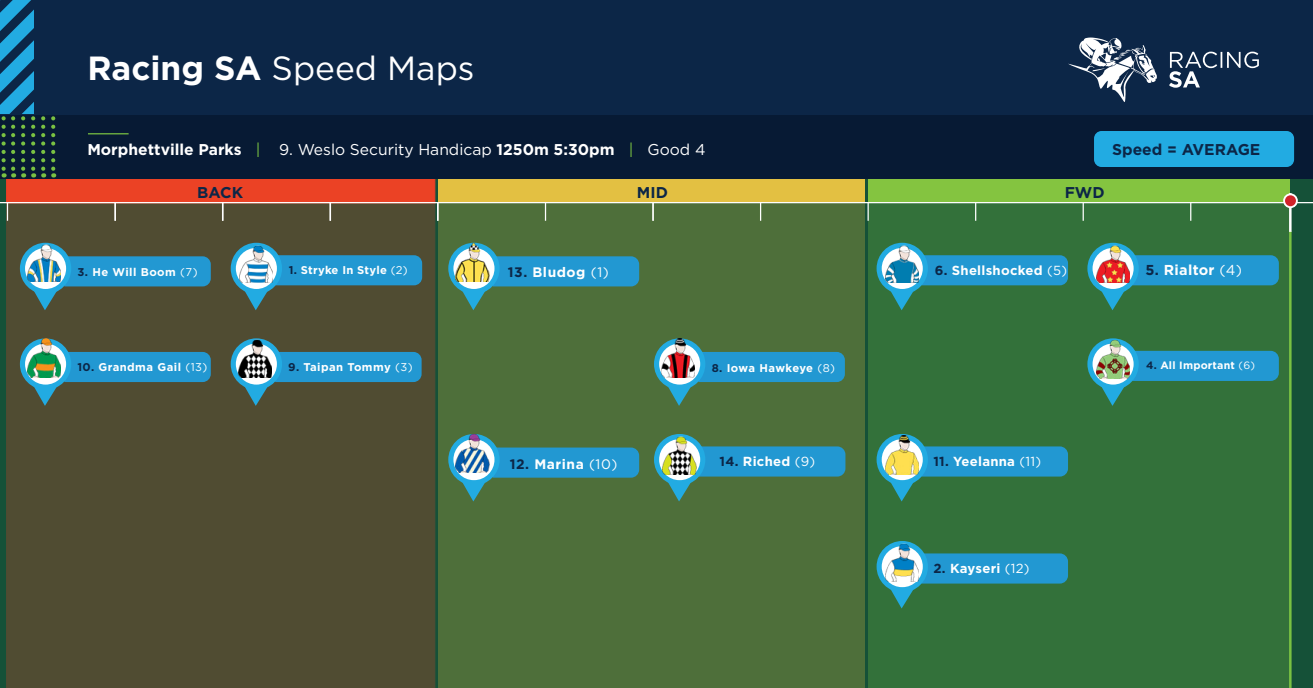
<style>
.page{position:relative;width:1313px;height:688px;background:#fff}
.page>*{position:absolute;margin:0;border:0;box-sizing:border-box;transform-origin:0 0}
.t1{font:33.5px "Gotham HTF";color:#fff}
.t2{font:700 15.62px "Gotham HTF";color:#fff}
.t3{font:700 15.62px "Gotham HTF";color:#0c2647}
.t4{font:700 14.38px "Gotham HTF";letter-spacing:.02em;color:#fff}
.t5{font:700 13.75px "Gotham HTF";letter-spacing:.04em;color:#fff}
.t6{font:700 13.12px "Gotham HTF";letter-spacing:.02em;color:#fff}
.t7{font:700 11.25px "Gotham HTF";letter-spacing:.04em;color:#fff}
.t8{font:700 11.25px "Gotham HTF";letter-spacing:.02em;color:#fff}
.t9{font:700 10.62px "Gotham HTF";letter-spacing:.02em;color:#fff}
.s1{font-weight:700}
.s2{font-weight:400;color:#79c142}
.s3{font-weight:400}
.s4{color:#0c2647}
.s5{font-family:"Gotham";font-weight:400}
</style>
<div class="page">
<div style="left:0;top:149px;width:1312px;height:539px;background:#155138"></div>
<div style="left:6px;top:203px;width:429px;height:485px;background:#504c32"></div>
<div style="left:6px;top:178px;width:429px;height:25px;background:#eb4225;border:1px solid #eb3e26"></div>
<div style="left:438px;top:178px;width:426px;height:25px;background:#e3c042"></div>
<div style="left:868px;top:178px;width:422px;height:25px;background:#84c440"></div>
<div style="left:438px;top:203px;width:426px;height:485px;background:#4e6f3a"></div>
<div style="left:868px;top:200px;width:422px;height:488px;background:#33713a"></div>
<div style="left:0;top:0;width:1312px;height:178px;background:#0c2647"></div>
<hr style="left:0;top:202px;width:1312px;height:1px;background:#fff">
<div style="left:0;top:115px;width:1312px;height:63px;background:#071a34"></div>
<svg style="left:545px;top:203px;width:1px;height:18px"></svg>
<hr style="left:88px;top:133px;width:41px;height:1px;background:#79c142">
<svg style="left:1169px;top:52px;width:89px;height:36px"></svg>
<svg style="left:1068px;top:37px;width:88px;height:65px"></svg>
<svg style="left:652px;top:203px;width:1px;height:18px"></svg>
<svg style="left:760px;top:203px;width:1px;height:18px"></svg>
<svg style="left:867px;top:203px;width:1px;height:18px"></svg>
<svg style="left:975px;top:203px;width:1px;height:18px"></svg>
<svg style="left:1082px;top:203px;width:1px;height:18px"></svg>
<svg style="left:1190px;top:203px;width:1px;height:18px"></svg>
<svg style="left:41px;top:116px;width:4px;height:61px"></svg>
<svg style="left:51px;top:116px;width:4px;height:61px"></svg>
<svg style="left:0;top:0;width:35px;height:177px"></svg>
<hr style="left:1289px;top:231px;width:2px;height:457px;background:#79c142">
<hr style="left:1289px;top:193px;width:2px;height:39px;background:#fff">
<div style="left:1284px;top:194px;width:12px;height:13px;background:#d1232a;border-radius:50%"></div>
<div style="left:1283px;top:193px;width:14px;height:15px;border:2px solid #fff;border-radius:50%"></div>
<svg style="left:7px;top:203px;width:1px;height:18px"></svg>
<svg style="left:114px;top:203px;width:2px;height:18px"></svg>
<svg style="left:222px;top:203px;width:1px;height:18px"></svg>
<svg style="left:329px;top:203px;width:2px;height:18px"></svg>
<svg style="left:437px;top:203px;width:1px;height:18px"></svg>
<svg style="left:231px;top:338px;width:190px;height:68px;background:#40717b"></svg>
<img style="left:238px;top:339px;width:34px;height:38px">
<svg style="left:20px;top:338px;width:191px;height:68px;background:#40717b"></svg>
<img style="left:27px;top:339px;width:34px;height:38px">
<svg style="left:20px;top:243px;width:191px;height:67px;background:#40727c"></svg>
<img style="left:27px;top:243px;width:34px;height:38px">
<svg style="left:654px;top:338px;width:191px;height:68px"></svg>
<img style="left:661px;top:339px;width:34px;height:38px">
<svg style="left:876px;top:243px;width:192px;height:67px"></svg>
<img style="left:885px;top:245px;width:33px;height:38px">
<svg style="left:1087px;top:243px;width:191px;height:67px"></svg>
<img style="left:1096px;top:245px;width:33px;height:38px">
<svg style="left:231px;top:243px;width:191px;height:67px;background:#3f717c"></svg>
<img style="left:239px;top:245px;width:34px;height:38px">
<svg style="left:1087px;top:338px;width:191px;height:68px"></svg>
<img style="left:1096px;top:340px;width:33px;height:38px">
<svg style="left:448px;top:248px;width:191px;height:62px"></svg>
<img style="left:456px;top:243px;width:33px;height:38px">
<svg style="left:448px;top:439px;width:191px;height:62px"></svg>
<img style="left:456px;top:434px;width:33px;height:38px">
<svg style="left:876px;top:434px;width:192px;height:67px"></svg>
<img style="left:885px;top:436px;width:33px;height:38px">
<svg style="left:876px;top:541px;width:192px;height:67px"></svg>
<img style="left:885px;top:543px;width:33px;height:38px">
<svg style="left:654px;top:434px;width:191px;height:67px"></svg>
<img style="left:662px;top:436px;width:34px;height:38px">
<div style="left:1094px;top:131px;width:200px;height:36px;background:#22abe2;border-radius:8px"></div>
<p class="t1" style="left:87px;top:49px;width:389px"><span class="s1">Racing SA</span> Speed Maps</p>
<p class="t2" style="left:87px;top:140px;width:619px">Morphettville Parks <span class="s2">|</span> <span class="s3">9. Weslo Security Handicap</span> 1250m 5:30pm <span class="s2">|</span> <span class="s3">Good 4</span></p>
<p class="t3" style="left:197px;top:184px;width:47px">BACK</p>
<p class="t3" style="left:637px;top:184px;width:33px">MID</p>
<p class="t3" style="left:1064px;top:184px;width:41px">FWD</p>
<p class="t3" style="left:1112px;top:140px;width:150px">Speed = AVERAGE</p>
<p class="t7" style="left:77px;top:265px;width:122px"><span class="s4">3.</span> He Will Boom <span class="s5">(7)</span></p>
<p class="t8" style="left:289px;top:263px;width:120px"><span class="s4">1.</span> Stryke In Style <span class="s5">(2)</span></p>
<p class="t6" style="left:934px;top:262px;width:134px"><span class="s4">6.</span> Shellshocked <span class="s5">(5)</span></p>
<p class="t4" style="left:1145px;top:262px;width:98px"><span class="s4">5.</span> Rialtor <span class="s5">(4)</span></p>
<p class="t5" style="left:508px;top:264px;width:102px"><span class="s4">13.</span> Bludog <span class="s5">(1)</span></p>
<p class="t7" style="left:77px;top:360px;width:132px"><span class="s4">10.</span> Grandma Gail <span class="s5">(13)</span></p>
<p class="t7" style="left:288px;top:360px;width:126px"><span class="s4">9.</span> Taipan Tommy <span class="s5">(3)</span></p>
<p class="t8" style="left:711px;top:361px;width:125px"><span class="s4">8.</span> Iowa Hawkeye <span class="s5">(8)</span></p>
<p class="t5" style="left:510px;top:455px;width:109px"><span class="s4">12.</span> Marina <span class="s5">(10)</span></p>
<p class="t6" style="left:933px;top:453px;width:109px"><span class="s4">11.</span> Yeelanna <span class="s5">(11)</span></p>
<p class="t6" style="left:719px;top:453px;width:97px"><span class="s4">14.</span> Riched <span class="s5">(9)</span></p>
<p class="t6" style="left:933px;top:560px;width:98px"><span class="s4">2.</span> Kayseri <span class="s5">(12)</span></p>
<p class="t9" style="left:1146px;top:359px;width:110px"><span class="s4">4.</span> All Important <span class="s5">(6)</span></p>
</div>
